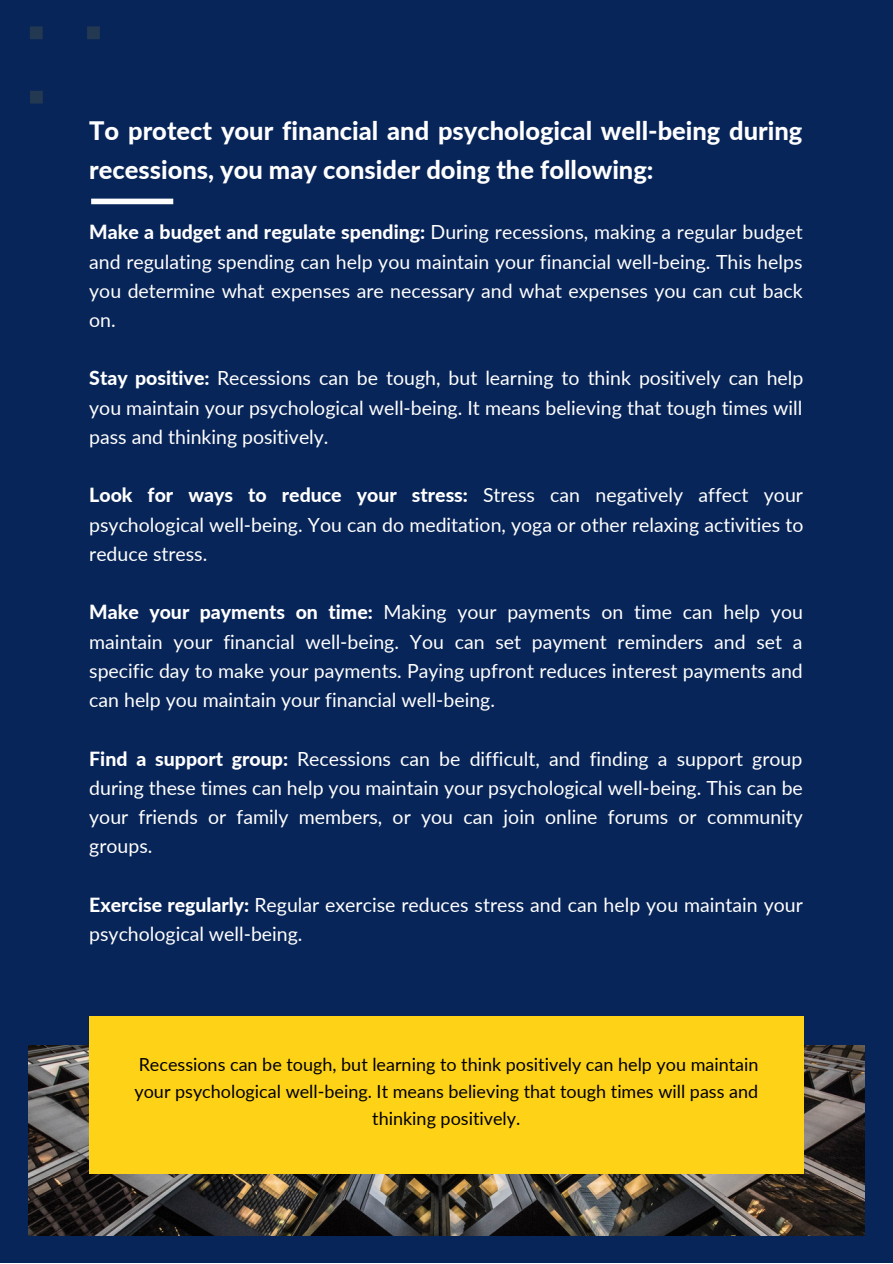
<style>
.page{position:relative;width:893px;height:1264px;background:#fff}
.page>*{position:absolute;margin:0;border:0;box-sizing:border-box;transform-origin:0 0}
.t1{font:800 25.5px/38.2px "Lato";color:#fff}
.t2{font:19.5px/29.2px "Lato";color:#fff;text-align:justify}
.t3{font:18px/27px "Lato";color:#000;text-align:center}
.s1{font-weight:800}
</style>
<div class="page">
<div style="left:0;top:0;width:892px;height:1262px;background:#082559"></div>
<div style="left:91px;top:199px;width:82px;height:5px;background:#fff"></div>
<img style="left:29px;top:1045px;width:835px;height:190px">
<div style="left:89px;top:1016px;width:714px;height:157px;background:#fed217"></div>
<svg style="left:30px;top:26px;width:70px;height:77px"></svg>
<h1 class="t1" style="left:89px;top:111px;width:714px">To protect your financial and psychological well-being during recessions, you may consider doing the following:</h1>
<p class="t2" style="left:89px;top:217px;width:715px"><span class="s1">Make a budget and regulate spending:</span> During recessions, making a regular budget and regulating spending can help you maintain your financial well-being. This helps you determine what expenses are necessary and what expenses you can cut back on.</p>
<p class="t2" style="left:89px;top:363px;width:715px"><span class="s1">Stay positive:</span> Recessions can be tough, but learning to think positively can help you maintain your psychological well-being. It means believing that tough times will pass and thinking positively.</p>
<p class="t2" style="left:89px;top:480px;width:715px"><span class="s1">Look for ways to reduce your stress:</span> Stress can negatively affect your psychological well-being. You can do meditation, yoga or other relaxing activities to reduce stress.</p>
<p class="t2" style="left:89px;top:597px;width:715px"><span class="s1">Make your payments on time:</span> Making your payments on time can help you maintain your financial well-being. You can set payment reminders and set a specific day to make your payments. Paying upfront reduces interest payments and can help you maintain your financial well-being.</p>
<p class="t2" style="left:89px;top:743px;width:715px"><span class="s1">Find a support group:</span> Recessions can be difficult, and finding a support group during these times can help you maintain your psychological well-being. This can be your friends or family members, or you can join online forums or community groups.</p>
<p class="t2" style="left:89px;top:889px;width:715px"><span class="s1">Exercise regularly:</span> Regular exercise reduces stress and can help you maintain your psychological well-being.</p>
<p class="t3" style="left:134px;top:1050px;width:625px">Recessions can be tough, but learning to think positively can help you maintain your psychological well-being. It means believing that tough times will pass and thinking positively.</p>
</div>
